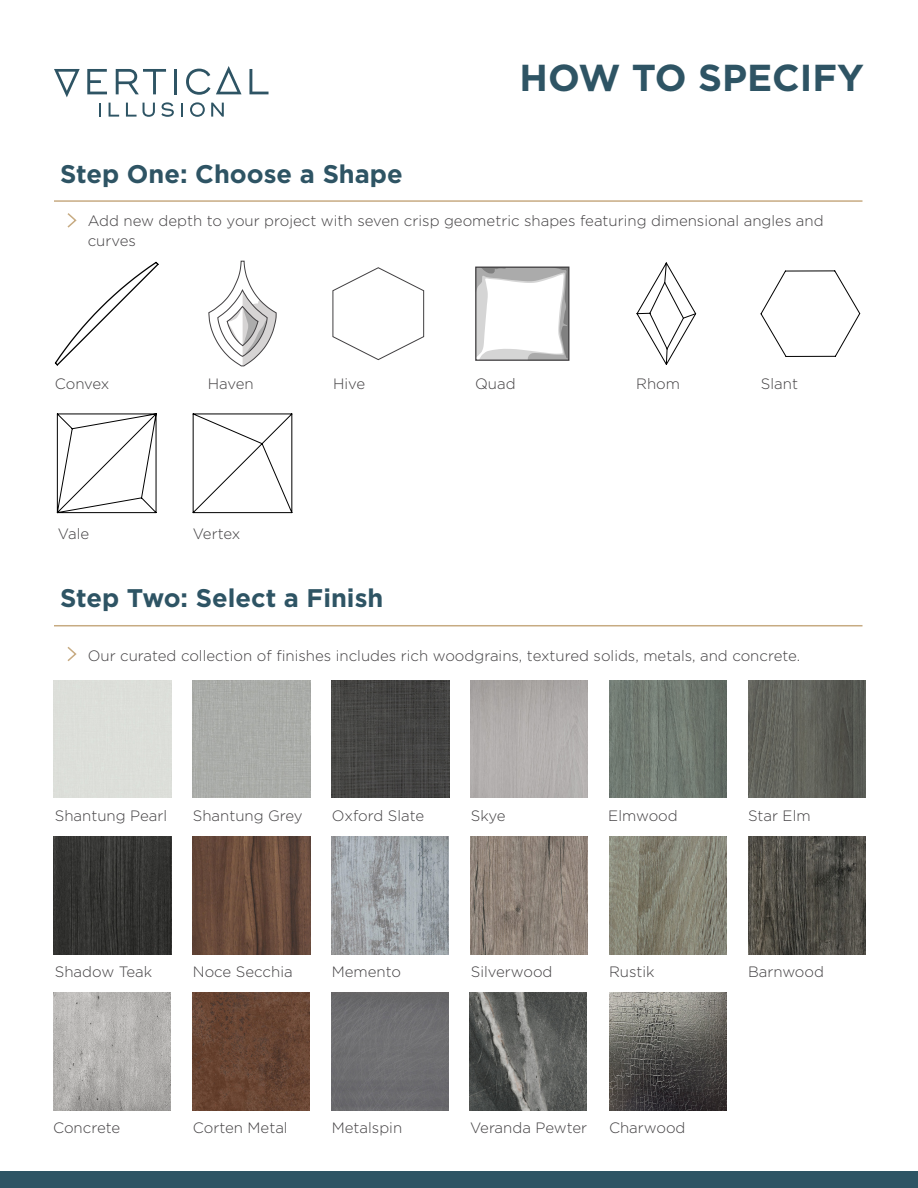
<style>
.page{position:relative;width:918px;height:1188px;background:#fff}
.page>*{position:absolute;margin:0;border:0;box-sizing:border-box;transform-origin:0 0}
.t1{font:700 37.5px "Gotham";color:#2e5464}
.t2{font:700 25.5px "Gotham";color:#2e5464}
.t3{font:300 15px/19.5px "Gotham";color:#413f41}
</style>
<div class="page">
<svg style="left:99px;top:103px;width:2px;height:14px"></svg>
<svg style="left:109px;top:103px;width:10px;height:14px"></svg>
<svg style="left:126px;top:103px;width:11px;height:14px"></svg>
<svg style="left:143px;top:103px;width:12px;height:14px"></svg>
<svg style="left:161px;top:102px;width:13px;height:15px"></svg>
<svg style="left:181px;top:103px;width:2px;height:14px"></svg>
<svg style="left:190px;top:102px;width:15px;height:15px"></svg>
<svg style="left:211px;top:103px;width:13px;height:14px"></svg>
<svg style="left:87px;top:69px;width:20px;height:25px"></svg>
<svg style="left:116px;top:69px;width:50px;height:25px"></svg>
<hr style="left:174px;top:69px;width:3px;height:25px;background:#2e5464">
<svg style="left:249px;top:69px;width:20px;height:25px"></svg>
<svg style="left:54px;top:69px;width:26px;height:28px"></svg>
<svg style="left:186px;top:66px;width:56px;height:29px"></svg>
<div style="left:0;top:1171px;width:918px;height:17px;background:#2e5464"></div>
<div style="left:193px;top:681px;width:117px;height:117px;background:#aaaca9"></div>
<img style="left:332px;top:681px;width:117px;height:117px">
<img style="left:470px;top:681px;width:117px;height:117px">
<img style="left:609px;top:681px;width:117px;height:117px">
<img style="left:748px;top:681px;width:117px;height:117px">
<img style="left:54px;top:837px;width:117px;height:117px">
<img style="left:193px;top:837px;width:117px;height:117px">
<img style="left:331px;top:837px;width:118px;height:117px">
<img style="left:470px;top:837px;width:117px;height:117px">
<img style="left:609px;top:837px;width:117px;height:117px">
<img style="left:748px;top:837px;width:117px;height:117px">
<img style="left:53px;top:993px;width:118px;height:117px">
<img style="left:192px;top:993px;width:118px;height:117px">
<img style="left:331px;top:993px;width:118px;height:117px">
<img style="left:469px;top:993px;width:118px;height:117px">
<img style="left:609px;top:993px;width:117px;height:117px">
<hr style="left:54px;top:200px;width:808px;height:2px;background:#c7ab82">
<svg style="left:67px;top:213px;width:10px;height:15px"></svg>
<hr style="left:54px;top:625px;width:808px;height:1px;background:#c7ab82">
<svg style="left:67px;top:647px;width:10px;height:15px"></svg>
<svg style="left:54px;top:261px;width:105px;height:105px"></svg>
<svg style="left:208px;top:261px;width:69px;height:106px"></svg>
<svg style="left:332px;top:267px;width:93px;height:94px"></svg>
<svg style="left:477px;top:269px;width:90px;height:90px"></svg>
<div style="left:475px;top:267px;width:94px;height:94px;border:1px solid #413f41"></div>
<svg style="left:636px;top:262px;width:61px;height:103px"></svg>
<svg style="left:760px;top:270px;width:101px;height:87px"></svg>
<svg style="left:56px;top:413px;width:101px;height:101px"></svg>
<svg style="left:192px;top:413px;width:101px;height:101px"></svg>
<p class="t1" style="left:520px;top:56px;width:346px">HOW TO SPECIFY</p>
<p class="t2" style="left:60px;top:159px;width:344px">Step One: Choose a Shape</p>
<p class="t3" style="left:88px;top:211px;width:737px">Add new depth to your project with seven crisp geometric shapes featuring dimensional angles and curves</p>
<p class="t3" style="left:55px;top:374px;width:56px">Convex</p>
<p class="t3" style="left:208px;top:374px;width:47px">Haven</p>
<p class="t3" style="left:333px;top:374px;width:34px">Hive</p>
<p class="t3" style="left:475px;top:374px;width:42px">Quad</p>
<p class="t3" style="left:636px;top:374px;width:45px">Rhom</p>
<p class="t3" style="left:761px;top:374px;width:39px">Slant</p>
<p class="t3" style="left:58px;top:524px;width:33px">Vale</p>
<p class="t3" style="left:193px;top:524px;width:49px">Vertex</p>
<p class="t2" style="left:60px;top:584px;width:325px">Step Two: Select a Finish</p>
<p class="t3" style="left:88px;top:645px;width:714px">Our curated collection of finishes includes rich woodgrains, textured solids, metals, and concrete.</p>
<p class="t3" style="left:55px;top:805px;width:114px">Shantung Pearl</p>
<p class="t3" style="left:193px;top:805px;width:111px">Shantung Grey</p>
<p class="t3" style="left:332px;top:805px;width:94px">Oxford Slate</p>
<p class="t3" style="left:471px;top:805px;width:36px">Skye</p>
<p class="t3" style="left:608px;top:805px;width:71px">Elmwood</p>
<p class="t3" style="left:748px;top:805px;width:64px">Star Elm</p>
<p class="t3" style="left:55px;top:962px;width:99px">Shadow Teak</p>
<p class="t3" style="left:193px;top:962px;width:101px">Noce Secchia</p>
<p class="t3" style="left:332px;top:962px;width:71px">Memento</p>
<p class="t3" style="left:471px;top:962px;width:83px">Silverwood</p>
<p class="t3" style="left:609px;top:962px;width:47px">Rustik</p>
<p class="t3" style="left:748px;top:962px;width:78px">Barnwood</p>
<p class="t3" style="left:53px;top:1118px;width:69px">Concrete</p>
<p class="t3" style="left:193px;top:1118px;width:96px">Corten Metal</p>
<p class="t3" style="left:332px;top:1118px;width:72px">Metalspin</p>
<p class="t3" style="left:470px;top:1118px;width:119px">Veranda Pewter</p>
<p class="t3" style="left:609px;top:1118px;width:78px">Charwood</p>
</div>
